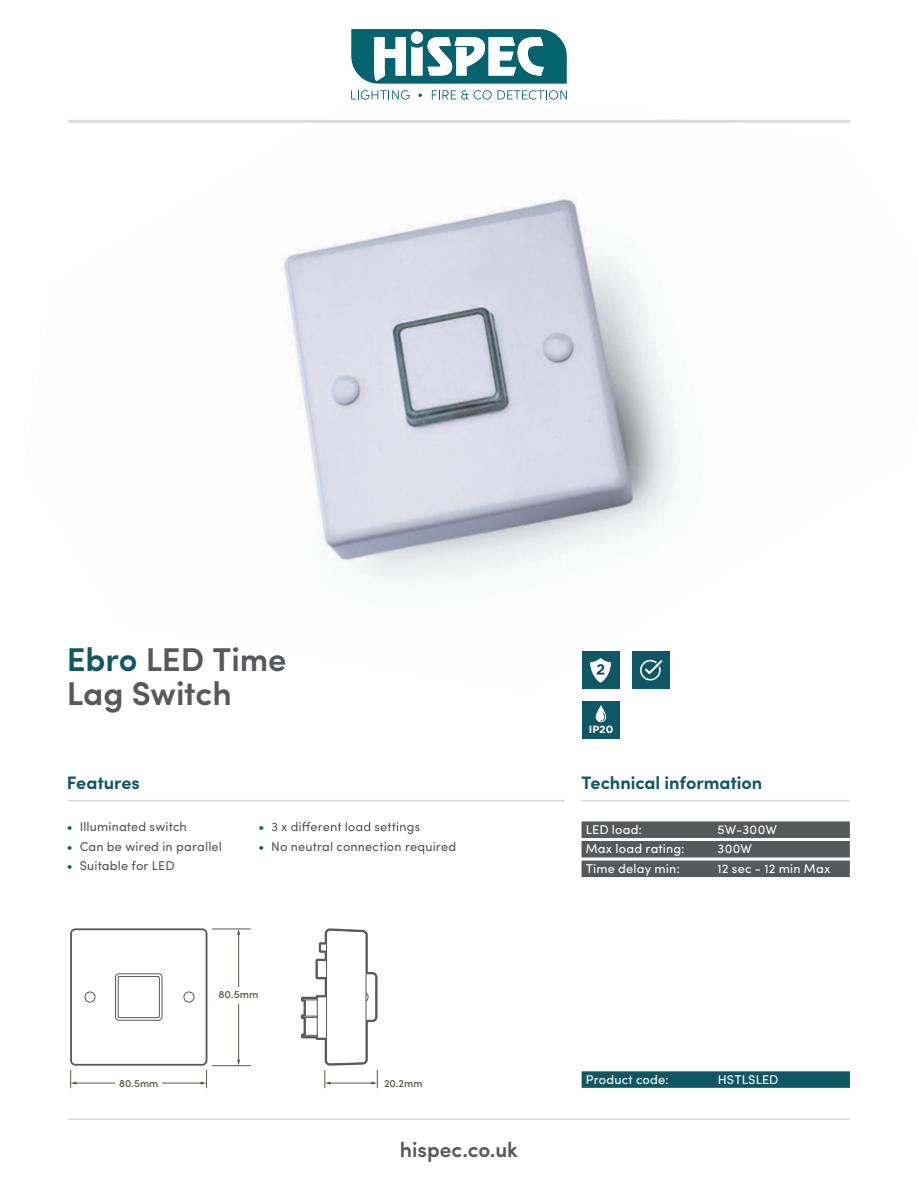
<style>
.page{position:relative;width:918px;height:1188px;background:#fff}
.page>*{position:absolute;margin:0;border:0;box-sizing:border-box;transform-origin:0 0}
.t1{font:600 33px/34.5px "Sofia Pro";letter-spacing:-.005em;color:#57585a}
.t2{font:600 21px "Sofia Pro";color:#57585a}
.t3{font:700 18px "Sofia Pro";letter-spacing:-.005em;color:#0f5764}
.t4{font:12.75px/19.5px "Sofia Pro";letter-spacing:.01em;color:#57585a}
.t5{font:12.75px "Sofia Pro";letter-spacing:.01em;color:#fff}
.t6{font:500 10.5px "Sofia Pro";color:#58574b}
.t7{font:10.35px "Gotham HTF Bold 2";color:#fff}
.s1{color:#0f5764}
</style>
<div class="page">
<img style="left:279px;top:197px;width:399px;height:542px">
<hr style="left:68px;top:1118px;width:782px;height:2px;background:#57585a">
<hr style="left:238px;top:934px;width:1px;height:127px;background:#58574b">
<svg style="left:237px;top:930px;width:3px;height:5px"></svg>
<hr style="left:212px;top:1065px;width:39px;height:1px;background:#58574b">
<hr style="left:212px;top:929px;width:39px;height:1px;background:#58574b">
<div style="left:233px;top:987px;width:10px;height:17px;background:#fff"></div>
<svg style="left:70px;top:928px;width:137px;height:160px"></svg>
<div style="left:115px;top:974px;width:47px;height:47px;border:1px solid #57585a;border-radius:3px"></div>
<div style="left:118px;top:976px;width:42px;height:42px;border:1px solid #57585a"></div>
<div style="left:85px;top:992px;width:10px;height:10px;border:1px solid #57585a;border-radius:50%"></div>
<div style="left:184px;top:992px;width:10px;height:10px;border:1px solid #57585a;border-radius:50%"></div>
<svg style="left:301px;top:928px;width:77px;height:160px"></svg>
<hr style="left:68px;top:800px;width:497px;height:1px;background:#57585a">
<hr style="left:582px;top:800px;width:268px;height:1px;background:#57585a">
<div style="left:582px;top:821px;width:268px;height:17px;background:#57585a"></div>
<div style="left:582px;top:841px;width:268px;height:17px;background:#57585a"></div>
<div style="left:582px;top:861px;width:268px;height:16px;background:#57585a"></div>
<svg style="left:272px;top:822px;width:148px;height:12px"></svg>
<div style="left:582px;top:1071px;width:268px;height:17px;background:#0f5764"></div>
<div style="left:582px;top:651px;width:37px;height:38px;background:#0f5764"></div>
<svg style="left:590px;top:658px;width:21px;height:25px"></svg>
<div style="left:632px;top:651px;width:37px;height:38px;background:#0f5764"></div>
<svg style="left:640px;top:659px;width:23px;height:22px"></svg>
<div style="left:582px;top:701px;width:37px;height:38px;background:#0f5764"></div>
<svg style="left:596px;top:705px;width:10px;height:17px"></svg>
<hr style="left:68px;top:120px;width:782px;height:3px;background:#57585a">
<svg style="left:351px;top:29px;width:216px;height:55px"></svg>
<svg style="left:351px;top:90px;width:59px;height:10px"></svg>
<svg style="left:418px;top:94px;width:4px;height:3px"></svg>
<svg style="left:432px;top:90px;width:135px;height:10px"></svg>
<h1 class="t1" style="left:67px;top:646px;width:221px"><span class="s1">Ebro</span> LED Time<br>Lag Switch</h1>
<p class="t7" style="left:589px;top:723px;width:26px">IP20</p>
<h3 class="t3" style="left:67px;top:772px;width:75px">Features</h3>
<h3 class="t3" style="left:582px;top:772px;width:182px">Technical information</h3>
<p class="t4" style="left:67px;top:818px;width:157px"><span class="s1">ï</span> Illuminated switch<br><span class="s1">ï</span> Can be wired in parallel <span class="s1">ï</span> Suitable for LED</p>
<p class="t4" style="left:259px;top:818px;width:199px"><span class="s1">ï<br>ï</span> No neutral connection required</p>
<p class="t6" style="left:218px;top:988px;width:42px">80.5mm</p>
<p class="t6" style="left:119px;top:1078px;width:41px">80.5mm</p>
<p class="t6" style="left:384px;top:1077px;width:40px">20.2mm</p>
<h2 class="t2" style="left:400px;top:1142px;width:120px">hispec.co.uk</h2>
<p class="t5" style="left:586px;top:825px;width:58px">LED load:</p>
<p class="t5" style="left:718px;top:825px;width:61px">5W-300W</p>
<p class="t5" style="left:586px;top:844px;width:100px">Max load rating:</p>
<p class="t5" style="left:718px;top:844px;width:36px">300W</p>
<p class="t5" style="left:586px;top:864px;width:95px">Time delay min:</p>
<p class="t5" style="left:718px;top:864px;width:114px">12 sec - 12 min Max</p>
<p class="t5" style="left:586px;top:1074px;width:84px">Product code:</p>
<p class="t5" style="left:718px;top:1074px;width:62px">HSTLSLED</p>
</div>
